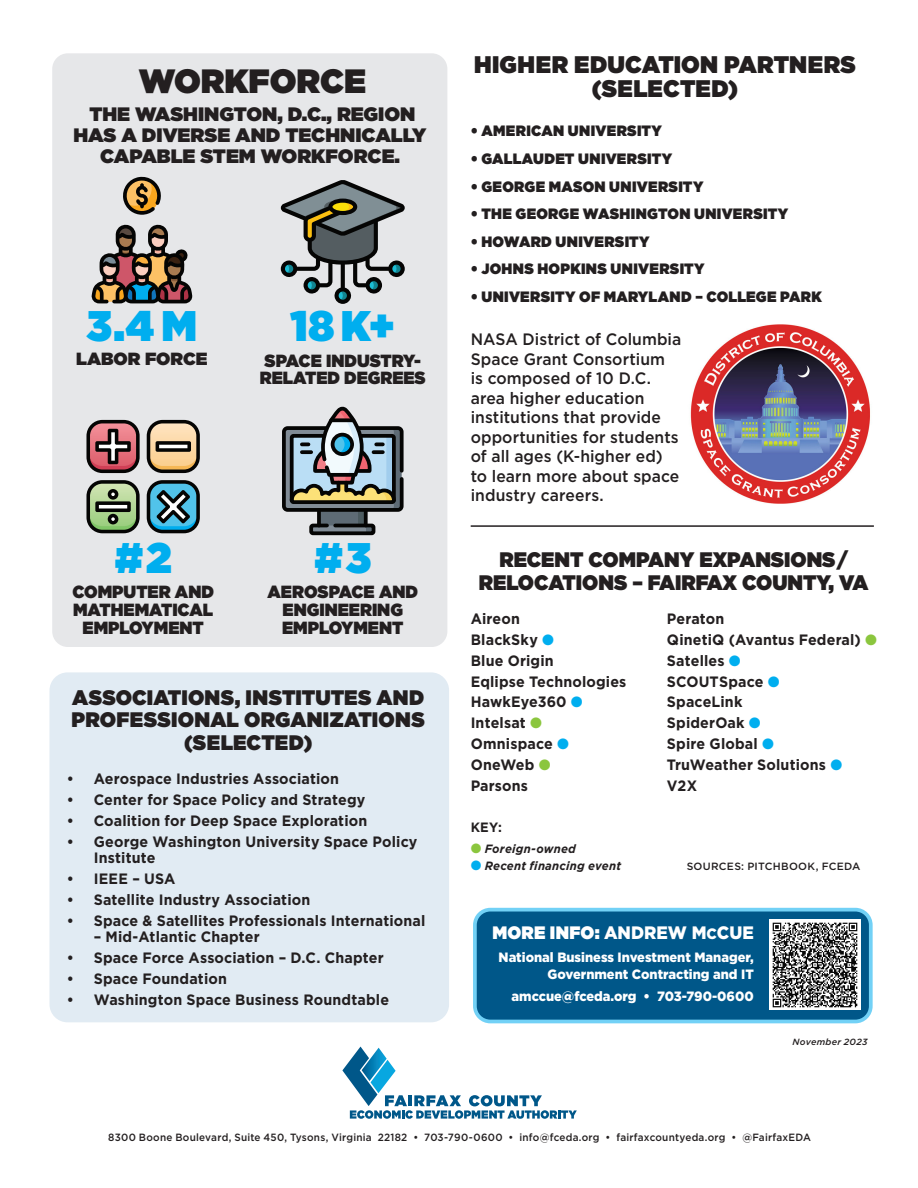
<style>
.page{position:relative;width:918px;height:1188px;background:#fff}
.page>*{position:absolute;margin:0;border:0;box-sizing:border-box;transform-origin:0 0}
.t1{font:900 42.75px "Gotham";color:#00aeef;scale:.96 1}
.t2{font:900 33.75px "Gotham";color:#231f20}
.NEW_headline{font:900 24px/24px "Gotham";letter-spacing:.01em;color:#231f20;text-align:center;scale:.96 1}
.NEW_headline-2{font:900 21px/22.5px "Gotham";color:#231f20;text-align:center;scale:.96 1}
.NEW_headline-3{font:900 21px/22.5px "Gotham";color:#231f20;text-align:center;scale:.95 1}
.t3{font:900 19.5px/20.7px "Gotham";color:#231f20;text-align:center}
.NEW_headline-4{font:900 18px "Gotham";color:#fff;scale:.95 1}
.t4{font:900 17.55px/17.5px "Gotham";color:#231f20;text-align:center;scale:.95 1}
.t5{font:900 17.55px "Gotham";color:#231f20}
.t6{font:500 16.5px/19.5px "Gotham";letter-spacing:.005em;color:#231f20;scale:.95 1}
.t7{font:700 15px/16.5px "Gotham";letter-spacing:.01em;color:#231f20;scale:.95 1}
.t8{font:900 15px "Gotham";letter-spacing:.02em;color:#231f20;scale:.95 1}
.VC_table{font:900 13.5px "Gotham";color:#fff;scale:.95 1}
.t9{font:700 13.5px "Gotham";color:#231f20;scale:.95 1}
.t10{font:italic 700 12px "Gotham";letter-spacing:.02em;color:#231f20;scale:.95 1}
.t11{font:500 10.5px "Gotham";letter-spacing:.02em;color:#231f20;scale:.95 1}
.t12{font:500 10.5px "Gotham";letter-spacing:.02em;color:#231f20}
.table_highlight{font:italic 500 9px "Gotham";letter-spacing:.03em;color:#231f20}
.s1{color:#00aeef}
.s2{color:#8bc63e}
.s3{font-style:inherit}
.s4{font-size:15px}
</style>
<div class="page">
<div style="left:50px;top:672px;width:399px;height:350px;background:#e1ebf3;border-radius:18px"></div>
<img style="left:690px;top:324px;width:181px;height:180px">
<div style="left:52px;top:53px;width:395px;height:594px;background:#e6e7e9;border-radius:16px"></div>
<svg style="left:91px;top:176px;width:102px;height:127px"></svg>
<svg style="left:86px;top:420px;width:54px;height:53px;background:#945d63"></svg>
<svg style="left:147px;top:480px;width:53px;height:53px;background:#477f92"></svg>
<svg style="left:147px;top:420px;width:53px;height:53px;background:#ad9778"></svg>
<svg style="left:86px;top:480px;width:54px;height:53px;background:#7a8e6c"></svg>
<div style="left:319px;top:504px;width:43px;height:25px;background:#5e6b75"></div>
<svg style="left:358px;top:514px;width:6px;height:10px"></svg>
<div style="left:311px;top:526px;width:58px;height:7px;background:#818c96;border-radius:2px"></div>
<svg style="left:317px;top:514px;width:4px;height:10px"></svg>
<svg style="left:364px;top:514px;width:4px;height:10px"></svg>
<div style="left:309px;top:524px;width:66px;height:11px;border:4px solid #050504;border-radius:2px"></div>
<svg style="left:282px;top:406px;width:122px;height:108px"></svg>
<svg style="left:281px;top:180px;width:124px;height:124px"></svg>
<svg style="left:342px;top:1047px;width:235px;height:72px"></svg>
<hr style="left:471px;top:525px;width:403px;height:2px;background:#231f20">
<div style="left:475px;top:910px;width:396px;height:111px;background:#005789;border-radius:15px"></div>
<div style="left:473px;top:908px;width:400px;height:115px;border:4px solid #72d1f6;border-radius:15px"></div>
<img style="left:770px;top:920px;width:90px;height:90px">
<p class="t2" style="left:139px;top:56px;width:229px">WORKFORCE</p>
<p class="t3" style="left:73px;top:104px;width:355px">THE WASHINGTON, D.C., REGION<br>HAS A DIVERSE AND TECHNICALLY<br>CAPABLE STEM WORKFORCE.</p>
<p class="t1" style="left:87px;top:296px;width:117px">3.4 M</p>
<p class="t5" style="left:76px;top:346px;width:133px">LABOR FORCE</p>
<p class="t1" style="left:290px;top:296px;width:111px">18 K+</p>
<p class="t4" style="left:260px;top:351px;width:176px;text-align:left">SPACE INDUSTRY-<br>RELATED DEGREES</p>
<p class="t1" style="left:114px;top:527px;width:61px">#2</p>
<p class="t4" style="left:72px;top:583px;width:151px">COMPUTER AND<br>MATHEMATICAL<br>EMPLOYMENT</p>
<p class="t1" style="left:314px;top:527px;width:61px">#3</p>
<p class="t4" style="left:268px;top:583px;width:160px">AEROSPACE AND<br>ENGINEERING<br>EMPLOYMENT</p>
<p class="NEW_headline-2" style="left:72px;top:686px;width:369px">ASSOCIATIONS, INSTITUTES AND<br>PROFESSIONAL ORGANIZATIONS (SELECTED)</p>
<p class="t7" style="left:67px;top:771px;width:288px">• Aerospace Industries Association</p>
<p class="t7" style="left:67px;top:791px;width:316px">• Center for Space Policy and Strategy</p>
<p class="t7" style="left:67px;top:812px;width:318px">• Coalition for Deep Space Exploration</p>
<p class="t7" style="left:94px;top:833px;width:342px;text-indent:-27px">• George Washington University Space Policy<br>Institute</p>
<p class="t7" style="left:67px;top:870px;width:116px">• IEEE – USA</p>
<p class="t7" style="left:67px;top:891px;width:258px">• Satellite Industry Association</p>
<p class="t7" style="left:67px;top:912px;width:379px">• Space &amp; Satellites Professionals International</p>
<p class="t7" style="left:94px;top:929px;width:176px">– Mid-Atlantic Chapter</p>
<p class="t7" style="left:67px;top:949px;width:335px">• Space Force Association – D.C. Chapter</p>
<p class="t7" style="left:67px;top:970px;width:170px">• Space Foundation</p>
<p class="t7" style="left:67px;top:991px;width:341px">• Washington Space Business Roundtable</p>
<p class="NEW_headline" style="left:474px;top:52px;width:399px">HIGHER EDUCATION PARTNERS (SELECTED)</p>
<p class="t8" style="left:471px;top:120px;width:203px">• AMERICAN UNIVERSITY</p>
<p class="t8" style="left:471px;top:148px;width:214px">• GALLAUDET UNIVERSITY</p>
<p class="t8" style="left:471px;top:175px;width:246px">• GEORGE MASON UNIVERSITY</p>
<p class="t8" style="left:471px;top:203px;width:336px">• THE GEORGE WASHINGTON UNIVERSITY</p>
<p class="t8" style="left:471px;top:231px;width:190px">• HOWARD UNIVERSITY</p>
<p class="t8" style="left:471px;top:258px;width:248px">• JOHNS HOPKINS UNIVERSITY</p>
<p class="t8" style="left:471px;top:286px;width:371px">• UNIVERSITY OF MARYLAND – COLLEGE PARK</p>
<p class="t6" style="left:471px;top:330px;width:223px">NASA District of Columbia<br>Space Grant Consortium is composed of 10 D.C. area higher education institutions that provide opportunities for students of all ages (K-higher ed) to learn more about space industry careers.</p>
<p class="NEW_headline-3" style="left:479px;top:548px;width:411px">RECENT COMPANY EXPANSIONS/<br>RELOCATIONS – FAIRFAX COUNTY, VA</p>
<p class="t7" style="left:471px;top:610px;width:53px">Aireon</p>
<p class="t7" style="left:471px;top:631px;width:89px">BlackSky <span class="s1">●</span></p>
<p class="t7" style="left:471px;top:652px;width:89px">Blue Origin</p>
<p class="t7" style="left:471px;top:673px;width:165px">Eqlipse Technologies</p>
<p class="t7" style="left:471px;top:694px;width:120px">HawkEye360 <span class="s1">●</span></p>
<p class="t7" style="left:471px;top:715px;width:77px">Intelsat <span class="s2">●</span></p>
<p class="t7" style="left:471px;top:735px;width:105px">Omnispace <span class="s1">●</span></p>
<p class="t7" style="left:471px;top:756px;width:86px">OneWeb <span class="s2">●</span></p>
<p class="t7" style="left:471px;top:777px;width:62px">Parsons</p>
<p class="t7" style="left:667px;top:610px;width:62px">Peraton</p>
<p class="t7" style="left:667px;top:631px;width:223px">QinetiQ (Avantus Federal) <span class="s2">●</span></p>
<p class="t7" style="left:667px;top:652px;width:79px">Satelles <span class="s1">●</span></p>
<p class="t7" style="left:667px;top:673px;width:120px">SCOUTSpace <span class="s1">●</span></p>
<p class="t7" style="left:667px;top:694px;width:81px">SpaceLink</p>
<p class="t7" style="left:667px;top:715px;width:100px">SpiderOak <span class="s1">●</span></p>
<p class="t7" style="left:667px;top:735px;width:114px">Spire Global <span class="s1">●</span></p>
<p class="t7" style="left:667px;top:756px;width:186px">TruWeather Solutions <span class="s1">●</span></p>
<p class="t7" style="left:667px;top:777px;width:33px">V2X</p>
<p class="t9" style="left:471px;top:818px;width:34px">KEY:</p>
<p class="t10" style="left:471px;top:841px;width:112px"><span class="s2">●</span> Foreign-owned</p>
<p class="t10" style="left:471px;top:857px;width:160px"><span class="s1">●</span> Recent financing event</p>
<p class="t12" style="left:687px;top:859px;width:175px">SOURCES: PITCHBOOK, FCEDA</p>
<p class="NEW_headline-4" style="left:492px;top:920px;width:277px"><span class="s3">MORE INFO:</span> ANDREW M<span class="s4">C</span>CUE</p>
<p class="VC_table" style="left:499px;top:948px;width:270px">National Business Investment Manager,</p>
<p class="VC_table" style="left:548px;top:965px;width:219px">Government Contracting and IT</p>
<p class="VC_table" style="left:512px;top:987px;width:257px">amccue@fceda.org • 703-790-0600</p>
<p class="table_highlight" style="left:793px;top:1036px;width:77px">November 2023</p>
<p class="t11" style="left:108px;top:1131px;width:741px">8300 Boone Boulevard, Suite 450, Tysons, Virginia 22182 • 703-790-0600 • info@fceda.org • fairfaxcountyeda.org • @FairfaxEDA</p>
</div>
